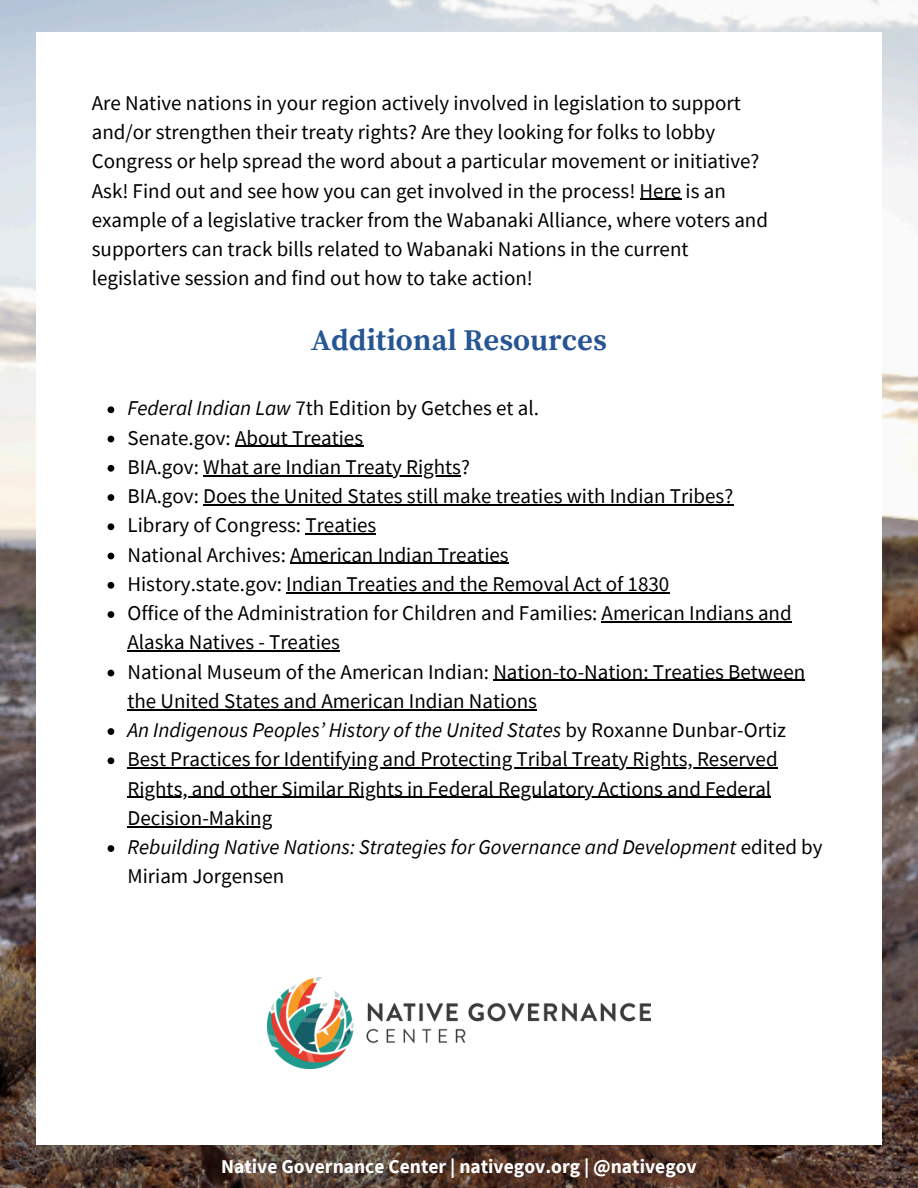
<style>
.page{position:relative;width:918px;height:1188px;background:#fff}
.page>*{position:absolute;margin:0;border:0;box-sizing:border-box;transform-origin:0 0}
.t1{font:700 30px "Source Serif Pro";color:#265594}
.t2{font:21px/29.2px "Source Sans Pro";color:#000}
.t3{font:italic 21px/29.2px "Source Sans Pro";color:#000}
.t4{font:700 19.5px "Source Sans Pro";color:#fff}
.s1{font-style:italic}
.s2{font-style:normal}
</style>
<div class="page">
<img style="left:0;top:0;width:918px;height:1188px">
<div style="left:36px;top:32px;width:846px;height:1113px;background:#fff"></div>
<svg style="left:108px;top:406px;width:6px;height:7px"></svg>
<svg style="left:108px;top:436px;width:6px;height:6px"></svg>
<hr style="left:235px;top:446px;width:128px;height:1px;background:#000">
<svg style="left:108px;top:465px;width:6px;height:7px"></svg>
<hr style="left:203px;top:475px;width:258px;height:1px;background:#000">
<svg style="left:108px;top:494px;width:6px;height:7px"></svg>
<hr style="left:203px;top:504px;width:530px;height:1px;background:#000">
<svg style="left:108px;top:523px;width:6px;height:7px"></svg>
<hr style="left:305px;top:534px;width:71px;height:1px;background:#000">
<svg style="left:108px;top:553px;width:6px;height:6px"></svg>
<hr style="left:290px;top:563px;width:219px;height:1px;background:#000">
<svg style="left:108px;top:582px;width:6px;height:7px"></svg>
<hr style="left:286px;top:592px;width:383px;height:1px;background:#000">
<svg style="left:108px;top:611px;width:6px;height:7px"></svg>
<hr style="left:602px;top:621px;width:190px;height:1px;background:#000">
<hr style="left:127px;top:651px;width:213px;height:1px;background:#000">
<svg style="left:108px;top:670px;width:6px;height:6px"></svg>
<hr style="left:493px;top:680px;width:312px;height:1px;background:#000">
<hr style="left:127px;top:709px;width:223px;height:1px;background:#000">
<hr style="left:350px;top:709px;width:187px;height:1px;background:#000">
<svg style="left:108px;top:728px;width:6px;height:7px"></svg>
<svg style="left:108px;top:757px;width:6px;height:7px"></svg>
<hr style="left:127px;top:768px;width:651px;height:1px;background:#000">
<hr style="left:127px;top:797px;width:644px;height:1px;background:#000">
<hr style="left:127px;top:826px;width:145px;height:1px;background:#000">
<svg style="left:108px;top:845px;width:6px;height:7px"></svg>
<img style="left:268px;top:977px;width:382px;height:91px">
<hr style="left:640px;top:199px;width:41px;height:1px;background:#000">
<p class="t2" style="left:92px;top:88px;width:678px">Are Native nations in your region actively involved in legislation to support and/or strengthen their treaty rights? Are they looking for folks to lobby Congress or help spread the word about a particular movement or initiative?<br>Ask! Find out and see how you can get involved in the process! Here is an example of a legislative tracker from the Wabanaki Alliance, where voters and supporters can track bills related to Wabanaki Nations in the current legislative session and find out how to take action!</p>
<h2 class="t1" style="left:311px;top:322px;width:298px">Additional Resources</h2>
<p class="t2" style="left:127px;top:393px;width:413px"><span class="s1">Federal Indian Law</span> 7th Edition by Getches et al.</p>
<p class="t2" style="left:127px;top:423px;width:237px">Senate.gov: About Treaties</p>
<h1 class="t2" style="left:127px;top:452px;width:344px">BIA.gov: What are Indian Treaty Rights?</h1>
<p class="t2" style="left:127px;top:481px;width:607px">BIA.gov: Does the United States still make treaties with Indian Tribes?</p>
<p class="t2" style="left:127px;top:510px;width:250px">Library of Congress: Treaties</p>
<p class="t2" style="left:127px;top:540px;width:383px">National Archives: American Indian Treaties</p>
<p class="t2" style="left:127px;top:569px;width:543px">History.state.gov: Indian Treaties and the Removal Act of 1830</p>
<p class="t2" style="left:127px;top:598px;width:666px">Office of the Administration for Children and Families: American Indians and</p>
<p class="t2" style="left:127px;top:627px;width:679px">Alaska Natives - Treaties<br>National Museum of the American Indian: Nation-to-Nation: Treaties Between</p>
<p class="t2" style="left:127px;top:686px;width:660px">the United States and American Indian Nations<br><span class="s1">An Indigenous Peoples’ History of the United States</span> by Roxanne Dunbar-Ortiz</p>
<p class="t2" style="left:127px;top:744px;width:652px">Best Practices for Identifying and Protecting Tribal Treaty Rights, Reserved</p>
<p class="t2" style="left:127px;top:774px;width:645px">Rights, and other Similar Rights in Federal Regulatory Actions and Federal</p>
<p class="t3" style="left:127px;top:803px;width:697px"><span class="s2">Decision-Making<br></span>Rebuilding Native Nations: Strategies for Governance and Development <span class="s2">edited by</span></p>
<p class="t2" style="left:127px;top:861px;width:158px">Miriam Jorgensen</p>
<p class="t4" style="left:221px;top:1154px;width:477px">Native Governance Center | nativegov.org | @nativegov</p>
</div>
